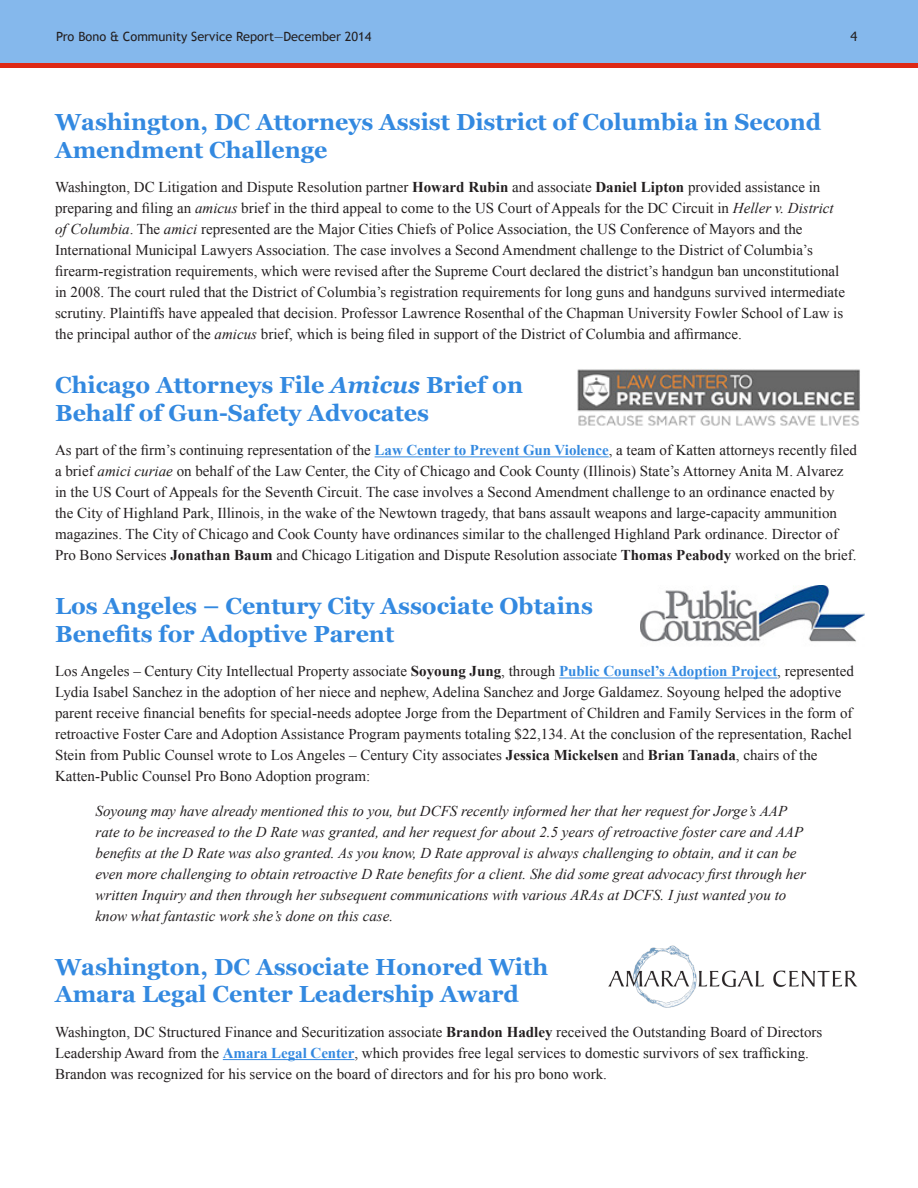
<style>
.page{position:relative;width:918px;height:1188px;background:#fff}
.page>*{position:absolute;margin:0;border:0;box-sizing:border-box;transform-origin:0 0}
.Title_-_Purple{font:700 23.25px/27.8px "Georgia";color:#3389e0}
.t1{font:15px/21px "Times New Roman";color:#231f20}
.t2{font:italic 15px/21px "Times New Roman";color:#231f20}
.t3{font:12.75px "Trebuchet MS";color:#231f20}
.t4{font:12.75px "Tahoma";color:#231f20}
.s1{font-weight:700}
.s2{font-style:italic}
.s3{font-weight:700;color:#3389e0}
</style>
<div class="page">
<div style="left:0;top:0;width:918px;height:65px;background:#85b8ec"></div>
<div style="left:0;top:63px;width:918px;height:5px;background:#dd2815"></div>
<hr style="left:375px;top:457px;width:234px;height:1px;background:#3389e0">
<hr style="left:559px;top:678px;width:218px;height:1px;background:#3389e0">
<hr style="left:223px;top:1059px;width:131px;height:1px;background:#3389e0">
<img style="left:608px;top:945px;width:250px;height:63px">
<img style="left:577px;top:368px;width:283px;height:58px">
<img style="left:640px;top:586px;width:225px;height:56px">
<p class="t3" style="left:56px;top:29px;width:317px">Pro Bono &amp; Community Service Report—December 2014</p>
<p class="t4" style="left:851px;top:28px;width:8px">4</p>
<p class="Title_-_Purple" style="left:55px;top:108px;width:768px">Washington, DC Attorneys Assist District of Columbia in Second<br>Amendment Challenge</p>
<p class="t1" style="left:55px;top:176px;width:792px">Washington, DC Litigation and Dispute Resolution partner <span class="s1">Howard Rubin</span> and associate <span class="s1">Daniel Lipton</span> provided assistance in preparing and filing an <span class="s2">amicus</span> brief in the third appeal to come to the US Court of Appeals for the DC Circuit in <span class="s2">Heller v. District of Columbia</span>. The <span class="s2">amici</span> represented are the Major Cities Chiefs of Police Association, the US Conference of Mayors and the International Municipal Lawyers Association. The case involves a Second Amendment challenge to the District of Columbia’s firearm-registration requirements, which were revised after the Supreme Court declared the district’s handgun ban unconstitutional in 2008. The court ruled that the District of Columbia’s registration requirements for long guns and handguns survived intermediate scrutiny. Plaintiffs have appealed that decision. Professor Lawrence Rosenthal of the Chapman University Fowler School of Law is the principal author of the <span class="s2">amicus</span> brief, which is being filed in support of the District of Columbia and affirmance.</p>
<p class="Title_-_Purple" style="left:55px;top:371px;width:470px">Chicago Attorneys File <span class="s2">Amicus</span> Brief on<br>Behalf of Gun-Safety Advocates</p>
<p class="t1" style="left:55px;top:440px;width:803px">As part of the firm’s continuing representation of the <span class="s3">Law Center to Prevent Gun Violence</span>, a team of Katten attorneys recently filed a brief <span class="s2">amici curiae</span> on behalf of the Law Center, the City of Chicago and Cook County (Illinois) State’s Attorney Anita M. Alvarez in the US Court of Appeals for the Seventh Circuit. The case involves a Second Amendment challenge to an ordinance enacted by<br>the City of Highland Park, Illinois, in the wake of the Newtown tragedy, that bans assault weapons and large-capacity ammunition magazines. The City of Chicago and Cook County have ordinances similar to the challenged Highland Park ordinance. Director of Pro Bono Services <span class="s1">Jonathan Baum</span> and Chicago Litigation and Dispute Resolution associate <span class="s1">Thomas Peabody</span> worked on the brief.</p>
<p class="Title_-_Purple" style="left:55px;top:592px;width:539px">Los Angeles – Century City Associate Obtains<br>Benefits for Adoptive Parent</p>
<p class="t1" style="left:55px;top:661px;width:800px">Los Angeles – Century City Intellectual Property associate <span class="s1">Soyoung Jung</span>, through <span class="s3">Public Counsel’s Adoption Project</span>, represented Lydia Isabel Sanchez in the adoption of her niece and nephew, Adelina Sanchez and Jorge Galdamez. Soyoung helped the adoptive parent receive financial benefits for special-needs adoptee Jorge from the Department of Children and Family Services in the form of retroactive Foster Care and Adoption Assistance Program payments totaling $22,134. At the conclusion of the representation, Rachel Stein from Public Counsel wrote to Los Angeles – Century City associates <span class="s1">Jessica Mickelsen</span> and <span class="s1">Brian Tanada</span>, chairs of the Katten-Public Counsel Pro Bono Adoption program:</p>
<p class="t2" style="left:96px;top:800px;width:712px">Soyoung may have already mentioned this to you, but DCFS recently informed her that her request for Jorge’s AAP rate to be increased to the D Rate was granted, and her request for about 2.5 years of retroactive foster care and AAP benefits at the D Rate was also granted. As you know, D Rate approval is always challenging to obtain, and it can be even more challenging to obtain retroactive D Rate benefits for a client. She did some great advocacy first through her written Inquiry and then through her subsequent communications with various ARAs at DCFS. I just wanted you to know what fantastic work she’s done on this case.</p>
<p class="Title_-_Purple" style="left:55px;top:953px;width:495px">Washington, DC Associate Honored With<br>Amara Legal Center Leadership Award</p>
<p class="t1" style="left:55px;top:1021px;width:769px">Washington, DC Structured Finance and Securitization associate <span class="s1">Brandon Hadley</span> received the Outstanding Board of Directors<br>Leadership Award from the <span class="s3">Amara Legal Center</span>, which provides free legal services to domestic survivors of sex trafficking.<br>Brandon was recognized for his service on the board of directors and for his pro bono work.</p>
</div>
